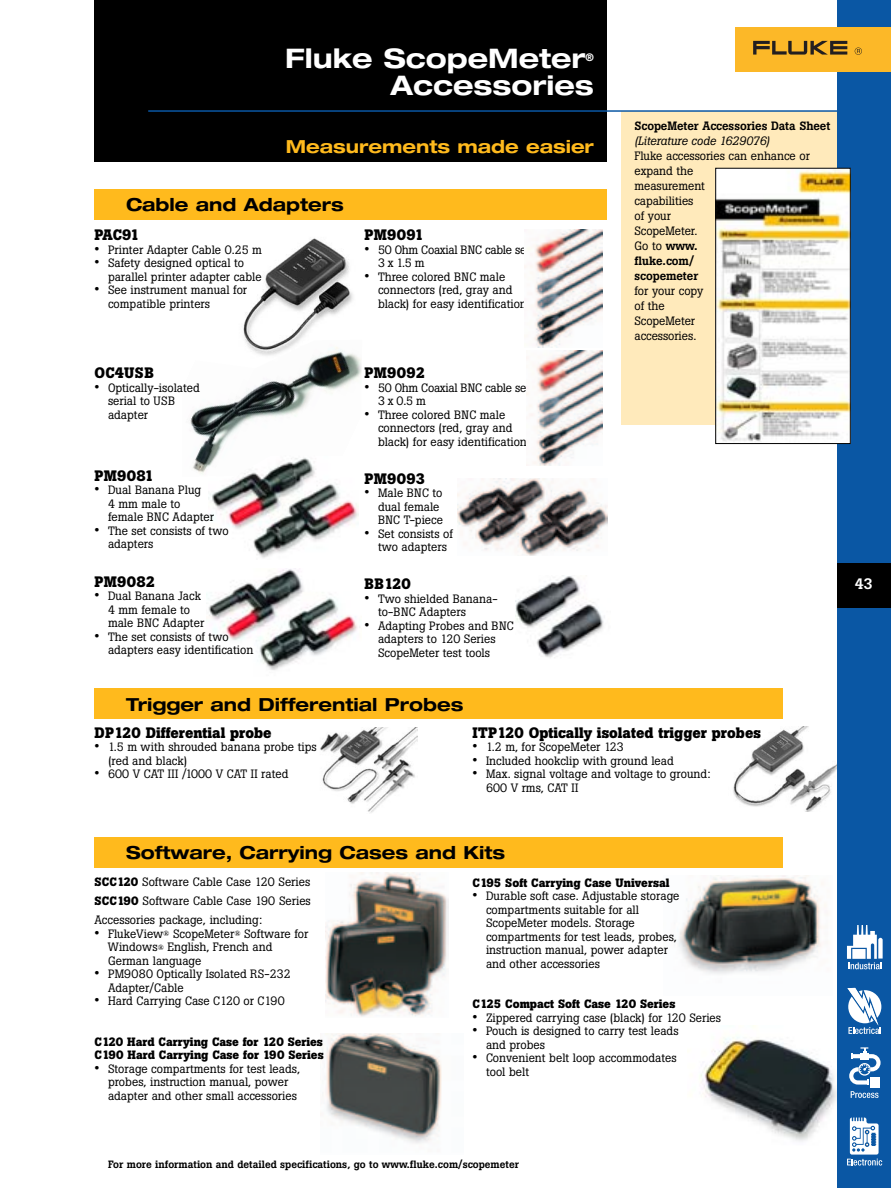
<style>
.page{position:relative;width:891px;height:1188px;background:#fff}
.page>*{position:absolute;margin:0;border:0;box-sizing:border-box;transform-origin:0 0}
.t1{font:700 expanded 27px "Helvetica Neue";color:#fff}
.t2{font:700 expanded 18px "Helvetica Neue";color:#000}
.t3{font:700 expanded 18px "Helvetica Neue";color:#ffba1d}
.t4{font:700 15px "Boton";color:#000}
.t5{font:500 15px "Boton";color:#fff}
.t6{font:12px/13.5px "Boton";color:#000}
.t7{font:700 12px/13.5px "Boton";color:#000}
.t8{font:12px/13.5px "Boton";letter-spacing:-.025em;color:#000}
.t9{font:500 12px "Boton";letter-spacing:-.005em;color:#000}
.t10{font:italic 12px "Boton";letter-spacing:-.005em;color:#000}
.t11{font:500 10.5px "Boton";color:#000}
.t12{font:700 expanded 10.5px "Helvetica Neue";color:#fff}
.s1{font-size:15px}
.s2{font-weight:500}
.s3{font-weight:700}
.s4{font-size:7.5px}
</style>
<div class="page">
<img style="left:243px;top:238px;width:110px;height:102px">
<img style="left:190px;top:340px;width:172px;height:134px">
<img style="left:325px;top:873px;width:124px;height:144px">
<img style="left:700px;top:1026px;width:137px;height:115px">
<img style="left:733px;top:727px;width:104px;height:85px">
<div style="left:621px;top:111px;width:216px;height:314px;background:#ffeabb"></div>
<div style="left:837px;top:0;width:54px;height:1188px;background:#0a57a4"></div>
<div style="left:94px;top:0;width:513px;height:162px;background:#000"></div>
<div style="left:736px;top:27px;width:155px;height:45px;background:#fcb828"></div>
<svg style="left:753px;top:41px;width:94px;height:14px"></svg>
<svg style="left:855px;top:48px;width:7px;height:7px"></svg>
<div style="left:94px;top:189px;width:513px;height:30px;background:#ffba1d"></div>
<img style="left:322px;top:1033px;width:120px;height:110px">
<img style="left:515px;top:576px;width:89px;height:82px">
<img style="left:525px;top:230px;width:78px;height:118px">
<img style="left:458px;top:479px;width:150px;height:77px">
<img style="left:320px;top:727px;width:97px;height:86px">
<img style="left:678px;top:875px;width:148px;height:99px">
<div style="left:95px;top:688px;width:688px;height:31px;background:#ffba1d"></div>
<div style="left:95px;top:837px;width:688px;height:30px;background:#ffba1d"></div>
<img style="left:208px;top:569px;width:152px;height:101px">
<img style="left:208px;top:456px;width:151px;height:102px">
<hr style="left:148px;top:110px;width:694px;height:2px;background:#0a57a4">
<img style="left:718px;top:170px;width:130px;height:272px">
<svg style="left:847px;top:988px;width:34px;height:46px"></svg>
<svg style="left:847px;top:1118px;width:35px;height:48px"></svg>
<svg style="left:851px;top:1091px;width:28px;height:7px"></svg>
<svg style="left:849px;top:1047px;width:32px;height:38px"></svg>
<div style="left:870px;top:1077px;width:10px;height:11px;background:#fff"></div>
<svg style="left:847px;top:925px;width:36px;height:44px"></svg>
<div style="left:837px;top:563px;width:54px;height:45px;background:#000"></div>
<img style="left:526px;top:350px;width:77px;height:115px">
<h1 class="t1" style="left:285px;top:49px;width:302px">Fluke ScopeMeter</h1>
<p class="t12" style="left:586px;top:53px;width:10px">®</p>
<h1 class="t1" style="left:391px;top:76px;width:205px">Accessories</h1>
<h2 class="t3" style="left:286px;top:140px;width:310px">Measurements made easier</h2>
<h2 class="t2" style="left:126px;top:198px;width:219px">Cable and Adapters</h2>
<p class="t4" style="left:94px;top:229px;width:47px">PAC91</p>
<p class="t6" style="left:94px;top:244px;width:169px"><span class="s1">•</span> Printer Adapter Cable 0.25 m</p>
<p class="t6" style="left:108px;top:257px;width:155px;text-indent:-14px"><span class="s1">•</span> Safety designed optical to parallel printer adapter cable</p>
<p class="t6" style="left:108px;top:284px;width:141px;text-indent:-14px"><span class="s1">•</span> See instrument manual for compatible printers</p>
<p class="t4" style="left:364px;top:229px;width:61px">PM9091</p>
<p class="t8" style="left:378px;top:244px;width:156px;text-indent:-14px"><span class="s1">•</span> 50 Ohm Coaxial BNC cable set,<br>3 x 1.5 m</p>
<p class="t6" style="left:378px;top:271px;width:150px;text-indent:-14px"><span class="s1">•</span> Three colored BNC male connectors (red, gray and black) for easy identification</p>
<p class="t4" style="left:94px;top:367px;width:61px">OC4USB</p>
<p class="t6" style="left:108px;top:382px;width:93px;text-indent:-14px"><span class="s1">•</span> Optically-isolated serial to USB adapter</p>
<p class="t4" style="left:94px;top:470px;width:61px">PM9081</p>
<p class="t6" style="left:108px;top:485px;width:108px;text-indent:-14px"><span class="s1">•</span> Dual Banana Plug<br>4 mm male to female BNC Adapter</p>
<p class="t6" style="left:108px;top:525px;width:122px;text-indent:-14px"><span class="s1">•</span> The set consists of two adapters</p>
<p class="t4" style="left:94px;top:576px;width:62px">PM9082</p>
<p class="t6" style="left:108px;top:590px;width:98px;text-indent:-14px"><span class="s1">•</span> Dual Banana Jack<br>4 mm female to male BNC Adapter</p>
<p class="t6" style="left:108px;top:631px;width:147px;text-indent:-14px"><span class="s1">•</span> The set consists of two adapters easy identification</p>
<p class="t4" style="left:364px;top:367px;width:62px">PM9092</p>
<p class="t8" style="left:378px;top:382px;width:156px;text-indent:-14px"><span class="s1">•</span> 50 Ohm Coaxial BNC cable set,<br>3 x 0.5 m</p>
<p class="t6" style="left:378px;top:409px;width:150px;text-indent:-14px"><span class="s1">•</span> Three colored BNC male connectors (red, gray and black) for easy identification</p>
<p class="t4" style="left:364px;top:473px;width:62px">PM9093</p>
<p class="t6" style="left:378px;top:487px;width:67px;text-indent:-14px"><span class="s1">•</span> Male BNC to dual female<br>BNC T-piece</p>
<p class="t6" style="left:378px;top:528px;width:76px;text-indent:-14px"><span class="s1">•</span> Set consists of two adapters</p>
<p class="t4" style="left:364px;top:579px;width:48px">BB120</p>
<p class="t6" style="left:378px;top:593px;width:121px;text-indent:-14px"><span class="s1">•</span> Two shielded Banana&shy;to-BNC Adapters</p>
<p class="t6" style="left:378px;top:620px;width:137px;text-indent:-14px"><span class="s1">•</span> Adapting Probes and BNC adapters to 120 Series<br>ScopeMeter test tools</p>
<h2 class="t2" style="left:126px;top:698px;width:339px">Trigger and Differential Probes</h2>
<p class="t9" style="left:634px;top:122px;width:197px">ScopeMeter Accessories Data Sheet</p>
<p class="t10" style="left:634px;top:136px;width:137px">(Literature code 1629076)</p>
<p class="t6" style="left:634px;top:149px;width:177px;line-height:15px">Fluke accessories can enhance or expand the<br>measurement<br>capabilities<br>of your<br>ScopeMeter.<br>Go to <span class="s2">www.<br>fluke.com/<br>scopemeter</span></p>
<p class="t6" style="left:634px;top:284px;width:70px;line-height:15px">for your copy of the<br>ScopeMeter accessories.</p>
<p class="t4" style="left:94px;top:727px;width:179px">DP120 Differential probe</p>
<p class="t6" style="left:108px;top:741px;width:210px;text-indent:-14px"><span class="s1">•</span> 1.5 m with shrouded banana probe tips (red and black)</p>
<p class="t6" style="left:94px;top:768px;width:196px"><span class="s1">•</span> 600 V CAT III /1000 V CAT II rated</p>
<p class="t4" style="left:472px;top:727px;width:290px">ITP120 Optically isolated trigger probes</p>
<p class="t6" style="left:472px;top:741px;width:153px"><span class="s1">•</span> 1.2 m, for ScopeMeter 123</p>
<p class="t6" style="left:472px;top:755px;width:203px"><span class="s1">•</span> Included hookclip with ground lead</p>
<p class="t6" style="left:486px;top:768px;width:226px;text-indent:-14px"><span class="s1">•</span> Max. signal voltage and voltage to ground:<br>600 V rms, CAT II</p>
<h2 class="t2" style="left:126px;top:846px;width:381px">Software, Carrying Cases and Kits</h2>
<p class="t6" style="left:94px;top:874px;width:218px;line-height:18.9px;text-align:justify"><span class="s3">SCC120</span> Software Cable Case 120 Series <span class="s3">SCC190</span> Software Cable Case 190 Series Accessories package, including:</p>
<p class="t6" style="left:108px;top:928px;width:202px;text-indent:-13px"><span class="s1">•</span> FlukeView<span class="s4">®</span> ScopeMeter<span class="s4">®</span> Software for<br>Windows<span class="s4">®</span> English, French and<br>German language</p>
<p class="t6" style="left:108px;top:969px;width:184px;text-indent:-14px"><span class="s1">•</span> PM9080 Optically Isolated RS-232<br>Adapter/Cable</p>
<p class="t6" style="left:94px;top:996px;width:192px"><span class="s1">•</span> Hard Carrying Case C120 or C190</p>
<p class="t7" style="left:94px;top:1036px;width:231px">C120 Hard Carrying Case for 120 Series<br>C190 Hard Carrying Case for 190 Series</p>
<p class="t6" style="left:108px;top:1063px;width:194px;text-indent:-14px"><span class="s1">•</span> Storage compartments for test leads, probes, instruction manual, power adapter and other small accessories</p>
<p class="t7" style="left:472px;top:877px;width:199px">C195 Soft Carrying Case Universal</p>
<p class="t6" style="left:486px;top:890px;width:195px;text-indent:-14px"><span class="s1">•</span> Durable soft case. Adjustable storage compartments suitable for all<br>ScopeMeter models. Storage compartments for test leads, probes, instruction manual, power adapter and other accessories</p>
<p class="t7" style="left:472px;top:998px;width:204px">C125 Compact Soft Case 120 Series</p>
<p class="t6" style="left:472px;top:1012px;width:250px"><span class="s1">•</span> Zippered carrying case (black) for 120 Series</p>
<p class="t6" style="left:486px;top:1025px;width:194px;text-indent:-14px"><span class="s1">•</span> Pouch is designed to carry test leads and probes</p>
<p class="t6" style="left:486px;top:1052px;width:192px;text-indent:-14px"><span class="s1">•</span> Convenient belt loop accommodates tool belt</p>
<p class="t11" style="left:108px;top:1161px;width:413px">For more information and detailed specifications, go to www.fluke.com/scopemeter</p>
<p class="t5" style="left:855px;top:578px;width:20px">43</p>
</div>
